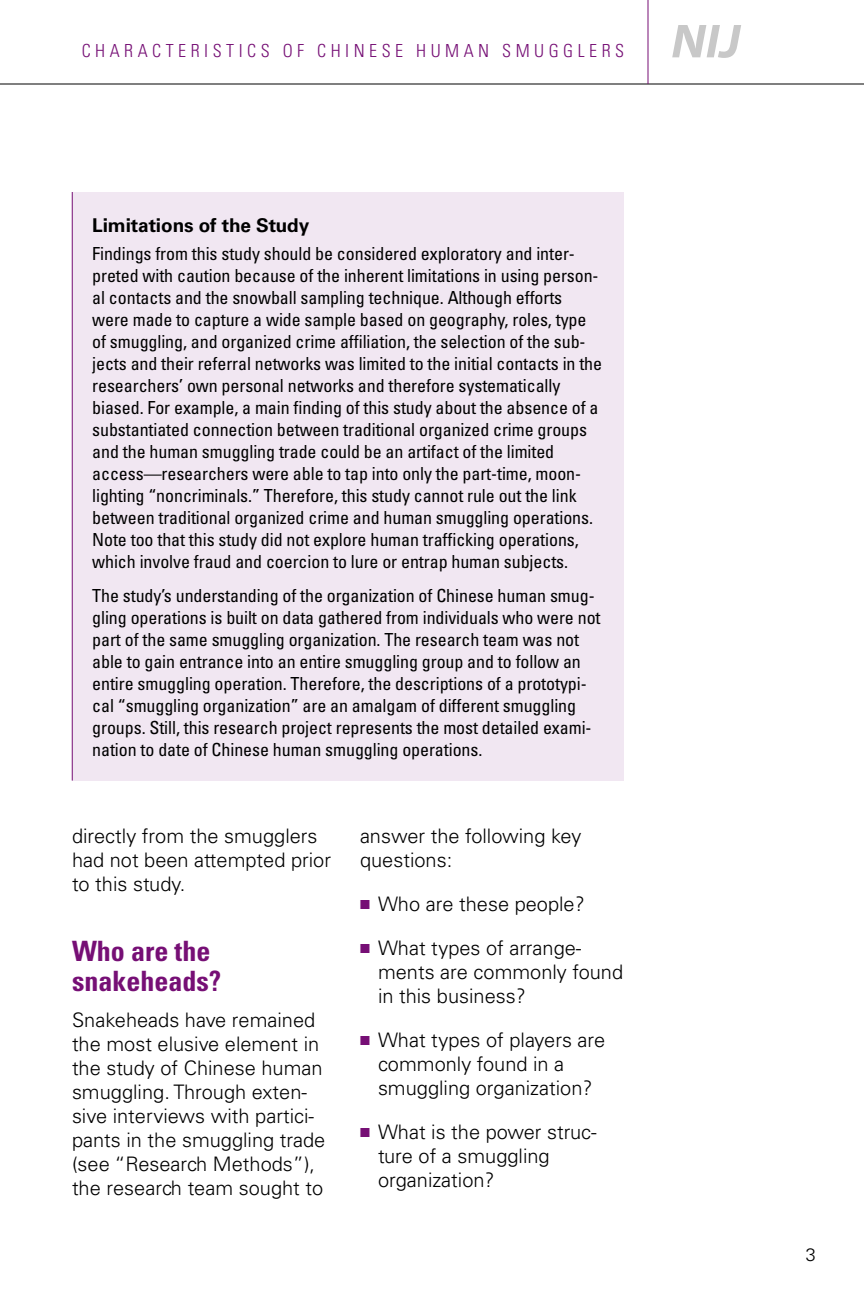
<style>
.page{position:relative;width:864px;height:1296px;background:#fff}
.page>*{position:absolute;margin:0;border:0;box-sizing:border-box;transform-origin:0 0}
.t1{font:700 condensed 28px/30px "Univers";color:#760f75}
.t2{font:300 20px/24px "Univers";color:#000}
.t3{font:700 19px "Univers";letter-spacing:-.005em;color:#000}
.t4{font:condensed 18px/22px "Univers";letter-spacing:-.005em;color:#000}
.t5{font:300 condensed 18px "Univers";letter-spacing:.25em;color:#760f75}
.t6{font:300 18px "Univers";color:#000}
.s1{color:#760f75}
</style>
<div class="page">
<hr style="left:0;top:84px;width:864px;height:1px;background:#000">
<hr style="left:648px;top:0;width:1px;height:84px;background:#760f75">
<svg style="left:672px;top:25px;width:69px;height:33px"></svg>
<div style="left:72px;top:192px;width:552px;height:589px;background:#f1e7f2"></div>
<hr style="left:72px;top:192px;width:1px;height:589px;background:#760f75">
<p class="t5" style="left:82px;top:44px;width:544px">CHARACTERISTICS OF CHINESE HUMAN SMUGGLERS</p>
<p class="t3" style="left:92px;top:218px;width:219px">Limitations of the Study</p>
<p class="t4" style="left:92px;top:244px;width:508px">Findings from this study should be considered exploratory and inter&shy;preted with caution because of the inherent limitations in using person&shy;al contacts and the snowball sampling technique. Although efforts</p>
<p class="t4" style="left:92px;top:332px;width:511px">of smuggling, and organized crime affiliation, the selection of the sub&shy;jects and their referral networks was limited to the initial contacts in the researchers’ own personal networks and therefore systematically biased. For example, a main finding of this study about the absence of a substantiated connection between traditional organized crime groups and the human smuggling trade could be an artifact of the limited access—researchers were able to tap into only the part-time, moon&shy;lighting “noncriminals.” Therefore, this study cannot rule out the link between traditional organized crime and human smuggling operations.<br>Note too that this study did not explore human trafficking operations, which involve fraud and coercion to lure or entrap human subjects.</p>
<p class="t4" style="left:92px;top:608px;width:510px">gling operations is built on data gathered from individuals who were not part of the same smuggling organization. The research team was not able to gain entrance into an entire smuggling group and to follow an entire smuggling operation. Therefore, the descriptions of a prototypi&shy;cal “smuggling organization” are an amalgam of different smuggling groups. Still, this research project represents the most detailed exami&shy;nation to date of Chinese human smuggling operations.</p>
<p class="t4" style="left:92px;top:310px;width:496px">were made to capture a wide sample based on geography, roles, type</p>
<p class="t4" style="left:92px;top:586px;width:504px">The study’s understanding of the organization of Chinese human smug-</p>
<p class="t2" style="left:72px;top:826px;width:261px">directly from the smugglers had not been attempted prior to this study.</p>
<h2 class="t1" style="left:72px;top:939px;width:151px">Who are the snakeheads?</h2>
<p class="t2" style="left:72px;top:1010px;width:255px">Snakeheads have remained the most elusive element in the study of Chinese human smuggling. Through exten&shy;sive interviews with partici&shy;pants in the smuggling trade (see “Research Methods”), the research team sought to</p>
<p class="t2" style="left:360px;top:826px;width:223px">answer the following key questions:</p>
<p class="t2" style="left:360px;top:894px;width:226px"><span class="s1">■</span> Who are these people?</p>
<p class="t2" style="left:378px;top:938px;width:247px;text-indent:-18px"><span class="s1">■</span> What types of arrange&shy;ments are commonly found in this business?</p>
<p class="t2" style="left:378px;top:1030px;width:229px;text-indent:-18px"><span class="s1">■</span> What types of players are commonly found in a smuggling organization?</p>
<p class="t2" style="left:378px;top:1122px;width:220px;text-indent:-18px"><span class="s1">■</span> What is the power struc&shy;ture of a smuggling organization?</p>
<p class="t6" style="left:806px;top:1248px;width:12px">3</p>
</div>
